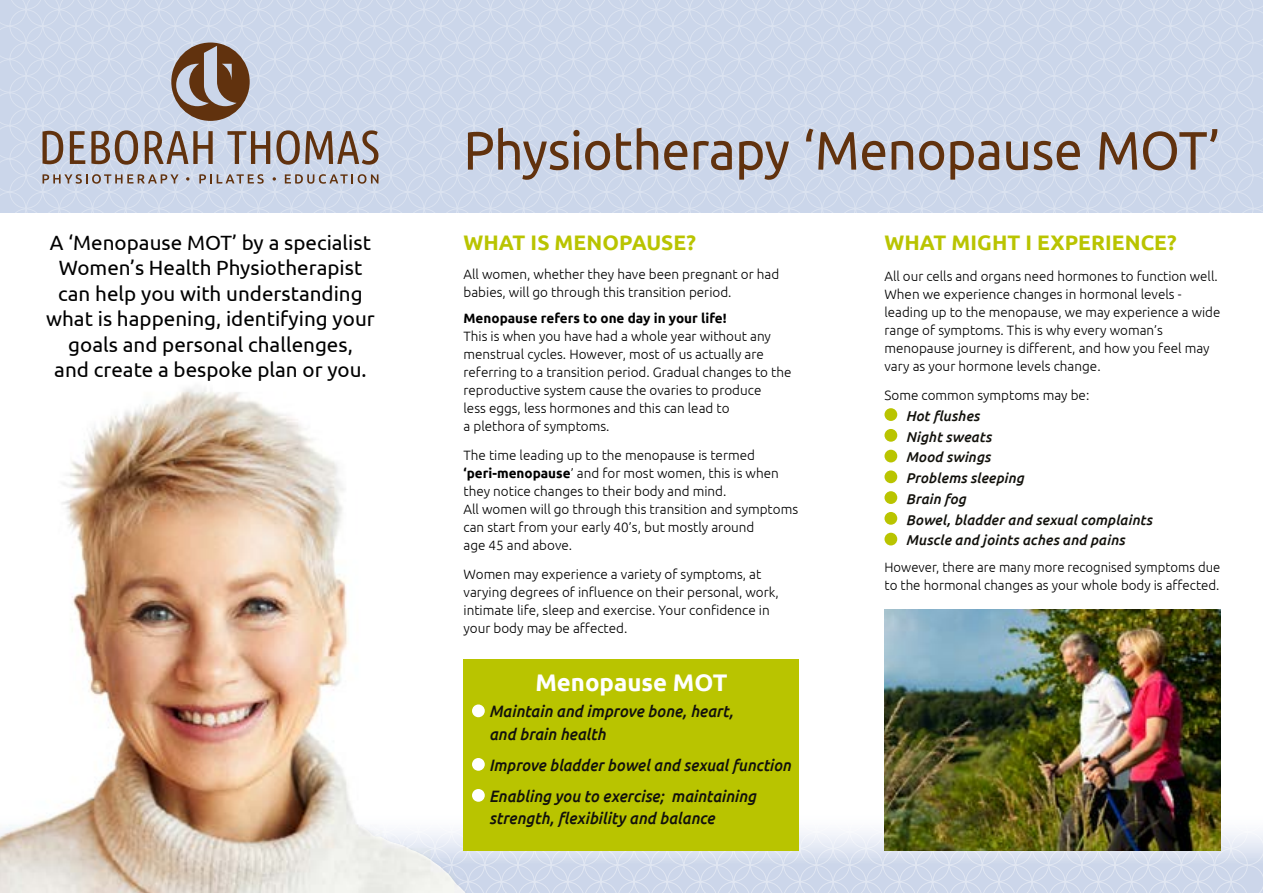
<style>
.page{position:relative;width:1263px;height:893px;background:#fff}
.page>*{position:absolute;margin:0;border:0;box-sizing:border-box;transform-origin:0 0}
.t1{font:54px "Ubuntu";letter-spacing:-.01em;color:#61320e;scale:.95 1}
.t2{font:700 24px "Ubuntu";color:#fff}
.t3{font:700 21px "Ubuntu";letter-spacing:.005em;color:#b9c400}
.t4{font:20.7px/25.5px "Ubuntu";color:#000;text-align:center}
.t5{font:italic 500 16.5px/22.5px "Ubuntu";color:#12110c;scale:.95 1}
.t6{font:italic 500 16.5px/31px "Ubuntu";color:#12110c;scale:.94 1}
.t7{font:italic 500 14.25px/20.7px "Ubuntu";letter-spacing:.01em;color:#12110c}
.t8{font:300 13.5px/18px "Ubuntu";color:#000}
.t9{font:700 13.5px "Ubuntu";color:#000}
.s1{font-weight:700}
</style>
<div class="page">
<svg style="left:487px;top:832px;width:362px;height:61px;background:#d3dbe8"></svg>
<svg style="left:849px;top:808px;width:414px;height:85px;background:#d5dcea"></svg>
<svg style="left:0;top:0;width:855px;height:213px;background:#cdd7ea"></svg>
<svg style="left:855px;top:0;width:166px;height:213px;background:#cdd7ea"></svg>
<svg style="left:1021px;top:0;width:166px;height:213px;background:#cdd7ea"></svg>
<svg style="left:1187px;top:0;width:76px;height:213px;background:#cdd7ea"></svg>
<img style="left:0;top:388px;width:487px;height:505px">
<div style="left:171px;top:43px;width:79px;height:78px;background:#61320e;border-radius:50%"></div>
<svg style="left:176px;top:46px;width:61px;height:60px"></svg>
<svg style="left:43px;top:131px;width:20px;height:33px"></svg>
<svg style="left:70px;top:131px;width:15px;height:33px"></svg>
<svg style="left:91px;top:130px;width:47px;height:35px;background:#9f918d"></svg>
<svg style="left:145px;top:131px;width:68px;height:33px;background:#a09390"></svg>
<svg style="left:227px;top:131px;width:43px;height:33px"></svg>
<svg style="left:276px;top:130px;width:102px;height:35px;background:#a69c9b"></svg>
<svg style="left:43px;top:174px;width:136px;height:10px"></svg>
<svg style="left:199px;top:174px;width:65px;height:10px"></svg>
<svg style="left:285px;top:174px;width:93px;height:10px"></svg>
<svg style="left:186px;top:177px;width:3px;height:4px"></svg>
<svg style="left:273px;top:177px;width:3px;height:4px"></svg>
<img style="left:884px;top:609px;width:336px;height:241px">
<div style="left:884px;top:408px;width:13px;height:13px;background:#b9c400;border-radius:50%"></div>
<div style="left:884px;top:429px;width:13px;height:13px;background:#b9c400;border-radius:50%"></div>
<div style="left:884px;top:450px;width:13px;height:12px;background:#b9c400;border-radius:50%"></div>
<div style="left:884px;top:470px;width:13px;height:13px;background:#b9c400;border-radius:50%"></div>
<div style="left:884px;top:491px;width:13px;height:13px;background:#b9c400;border-radius:50%"></div>
<div style="left:884px;top:512px;width:13px;height:13px;background:#b9c400;border-radius:50%"></div>
<div style="left:884px;top:533px;width:13px;height:12px;background:#b9c400;border-radius:50%"></div>
<div style="left:463px;top:659px;width:336px;height:191px;background:#b9c400"></div>
<div style="left:472px;top:704px;width:13px;height:13px;background:#fff;border-radius:50%"></div>
<div style="left:472px;top:758px;width:13px;height:13px;background:#fff;border-radius:50%"></div>
<div style="left:472px;top:789px;width:13px;height:13px;background:#fff;border-radius:50%"></div>
<h3 class="t4" style="left:46px;top:229px;width:330px">A ‘Menopause MOT’ by a specialist Women’s Health Physiotherapist can help you with understanding what is happening, identifying your goals and personal challenges,<br>and create a bespoke plan or you.</h3>
<h1 class="t1" style="left:463px;top:118px;width:798px">Physiotherapy ‘Menopause MOT’</h1>
<h3 class="t3" style="left:463px;top:230px;width:234px">WHAT IS MENOPAUSE?</h3>
<p class="t8" style="left:463px;top:265px;width:317px">All women, whether they have been pregnant or had babies, will go through this transition period.</p>
<p class="t9" style="left:463px;top:310px;width:265px">Menopause refers to one day in your life!</p>
<p class="t8" style="left:463px;top:327px;width:329px">This is when you have had a whole year without any menstrual cycles. However, most of us actually are referring to a transition period. Gradual changes to the reproductive system cause the ovaries to produce<br>less eggs, less hormones and this can lead to<br>a plethora of symptoms.</p>
<p class="t8" style="left:463px;top:446px;width:336px">The time leading up to the menopause is termed <span class="s1">‘peri-menopause</span>’ and for most women, this is when they notice changes to their body and mind.<br>All women will go through this transition and symptoms can start from your early 40’s, but mostly around<br>age 45 and above.</p>
<p class="t8" style="left:463px;top:564px;width:317px">Women may experience a variety of symptoms, at varying degrees of influence on their personal, work, intimate life, sleep and exercise. Your confidence in your body may be affected.</p>
<h2 class="t2" style="left:535px;top:667px;width:194px">Menopause MOT</h2>
<p class="t5" style="left:489px;top:700px;width:259px">Maintain and improve bone, heart, and brain health</p>
<p class="t6" style="left:489px;top:749px;width:323px">Improve bladder bowel and sexual function<br>Enabling you to exercise; maintaining</p>
<p class="t5" style="left:489px;top:807px;width:239px">strength, flexibility and balance</p>
<h3 class="t3" style="left:884px;top:230px;width:294px">WHAT MIGHT I EXPERIENCE?</h3>
<p class="t8" style="left:884px;top:267px;width:337px">All our cells and organs need hormones to function well.<br>When we experience changes in hormonal levels - leading up to the menopause, we may experience a wide range of symptoms. This is why every woman’s menopause journey is different, and how you feel may vary as your hormone levels change.</p>
<p class="t8" style="left:884px;top:386px;width:206px">Some common symptoms may be:</p>
<p class="t7" style="left:906px;top:405px;width:248px">Hot flushes<br>Night sweats<br>Mood swings<br>Problems sleeping<br>Brain fog<br>Bowel, bladder and sexual complaints<br>Muscle and joints aches and pains</p>
<p class="t8" style="left:884px;top:558px;width:337px">However, there are many more recognised symptoms due to the hormonal changes as your whole body is affected.</p>
</div>
